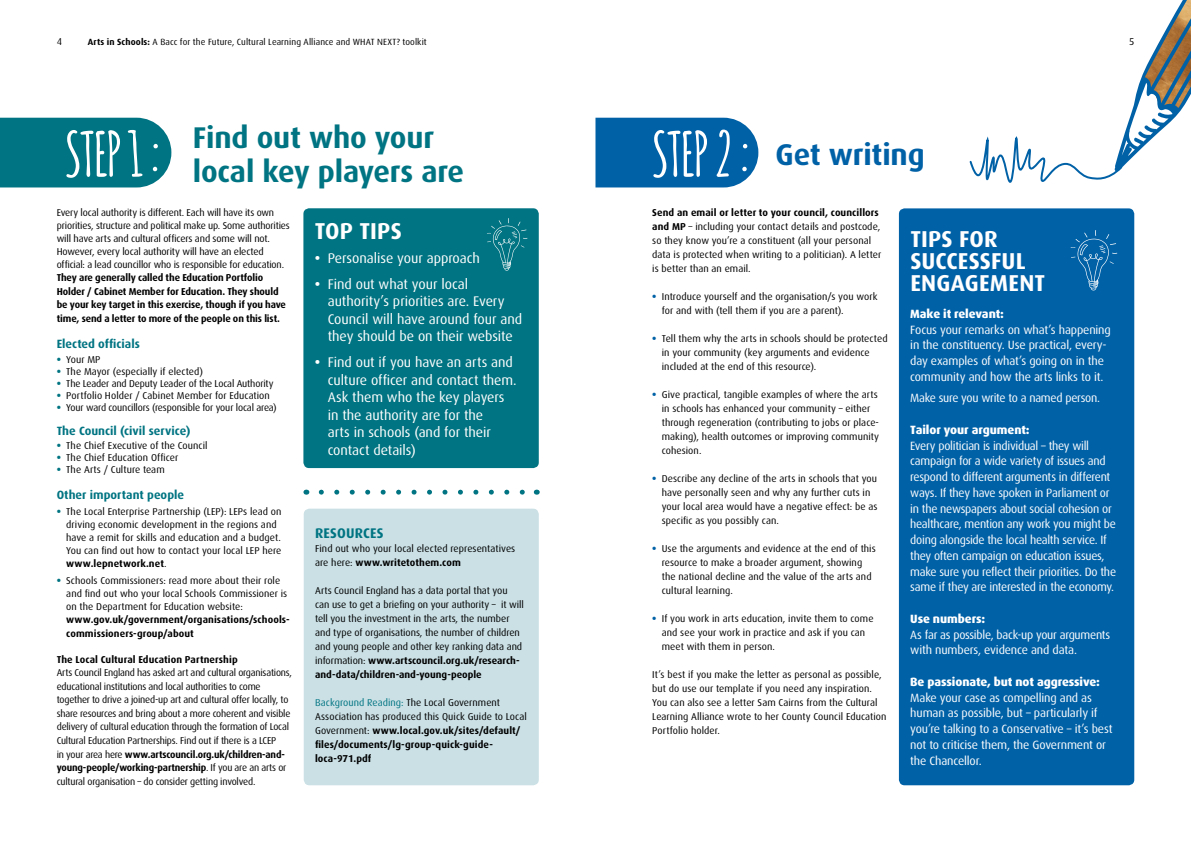
<style>
.page{position:relative;width:1191px;height:842px;background:#fff}
.page>*{position:absolute;margin:0;border:0;box-sizing:border-box;transform-origin:0 0}
.t1{font:700 60.5px "Amatic";letter-spacing:-.01em;color:#fff}
.t2{font:700 30px/34px "Dax OT";letter-spacing:-.005em;color:#007482}
.t3{font:700 30px "Dax OT";letter-spacing:-.005em;color:#0061a7}
.t4{font:700 23px/22px "Dax OT";letter-spacing:.01em;color:#fff}
.t5{font:14px/17.5px "Dax OT";letter-spacing:-.005em;color:#fff}
.t6{font:700 14px "Dax OT";letter-spacing:.01em;color:#007482}
.t7{font:12px/15.7px "Dax OT";letter-spacing:-.02em;color:#fff}
.t8{font:800 12px "Dax OT";letter-spacing:-.005em;color:#fff}
.t9{font:700 12px "Dax OT";color:#007482}
.t10{font:10px/14px "Dax OT";color:#000}
.t11{font:10px/13.6px "Dax OT";letter-spacing:-.02em;color:#000}
.t12{font:700 10px/14px "Dax OT";letter-spacing:-.005em;color:#000}
.t13{font:9px "Dax OT";letter-spacing:.01em;color:#000}
.s1{font-weight:700}
.s2{font-weight:800;color:#007482}
.s3{font-weight:400;color:#007482}
.s4{font-weight:400}
.s5{font-weight:800;color:#0061a7}
</style>
<div class="page">
<div style="left:595px;top:118px;width:163px;height:69px;background:#0061a7"></div>
<div style="left:899px;top:208px;width:235px;height:577px;background:#0061a7;border-radius:6px"></div>
<svg style="left:1070px;top:230px;width:47px;height:60px"></svg>
<div style="left:0;top:118px;width:171px;height:69px;background:#007482"></div>
<div style="left:303px;top:208px;width:236px;height:260px;background:#007482;border-radius:6px"></div>
<svg style="left:321px;top:490px;width:204px;height:5px"></svg>
<div style="left:304px;top:509px;width:235px;height:276px;background:#cae0e5;border-radius:6px"></div>
<svg style="left:487px;top:218px;width:40px;height:53px"></svg>
<svg style="left:969px;top:0;width:222px;height:183px"></svg>
<p class="t10" style="left:57px;top:34px;width:7px">4</p>
<p class="t13" style="left:88px;top:36px;width:340px"><span class="s1">Arts in Schools:</span> A Bacc for the Future, Cultural Learning Alliance and WHAT NEXT? toolkit</p>
<p class="t10" style="left:1129px;top:34px;width:7px">5</p>
<h1 class="t1" style="left:65px;top:111px;width:98px">STEP 1 :</h1>
<h2 class="t2" style="left:193px;top:120px;width:273px">Find out who your local key players are</h2>
<p class="t10" style="left:57px;top:206px;width:235px;line-height:13.1px">Every local authority is different. Each will have its own priorities, structure and political make up. Some authorities will have arts and cultural officers and some will not.<br>However, every local authority will have an elected official: a lead councillor who is responsible for education.</p>
<p class="t12" style="left:57px;top:271px;width:231px;line-height:13.1px">They are generally called the Education Portfolio<br>Holder / Cabinet Member for Education. They should be your key target in this exercise, though if you have</p>
<p class="t12" style="left:57px;top:311px;width:225px">time, send a letter to more of the people on this list.</p>
<p class="t9" style="left:57px;top:337px;width:85px">Elected officials</p>
<p class="t10" style="left:57px;top:352px;width:45px"><span class="s2">•</span> Your MP</p>
<p class="t10" style="left:57px;top:364px;width:148px"><span class="s2">•</span> The Mayor (especially if elected)</p>
<p class="t10" style="left:57px;top:376px;width:218px"><span class="s2">•</span> The Leader and Deputy Leader of the Local Authority</p>
<p class="t10" style="left:57px;top:388px;width:215px"><span class="s2">•</span> Portfolio Holder / Cabinet Member for Education</p>
<p class="t10" style="left:57px;top:400px;width:221px"><span class="s2">•</span> Your ward councillors (responsible for your local area)</p>
<p class="t9" style="left:57px;top:424px;width:135px">The Council (civil service)</p>
<p class="t10" style="left:57px;top:439px;width:152px"><span class="s2">•</span> The Chief Executive of the Council</p>
<p class="t10" style="left:57px;top:451px;width:123px"><span class="s2">•</span> The Chief Education Officer</p>
<p class="t10" style="left:57px;top:463px;width:110px"><span class="s2">•</span> The Arts / Culture team</p>
<p class="t9" style="left:57px;top:488px;width:129px">Other important people</p>
<p class="t10" style="left:66px;top:505px;width:217px;line-height:13px;text-indent:-10px"><span class="s2">•</span> The Local Enterprise Partnership (LEP): LEPs lead on driving economic development in the regions and have a remit for skills and education and a budget.<br>You can find out how to contact your local LEP here <span class="s1">www.lepnetwork.net</span>.</p>
<p class="t10" style="left:66px;top:575px;width:222px;line-height:13px;text-indent:-10px"><span class="s2">•</span> Schools Commissioners: read more about their role and find out who your local Schools Commissioner is on the Department for Education website:</p>
<p class="t12" style="left:66px;top:613px;width:225px">www.gov.uk/government/organisations/schools&shy;commissioners-group/about</p>
<p class="t12" style="left:57px;top:652px;width:182px">The Local Cultural Education Partnership</p>
<p class="t11" style="left:57px;top:666px;width:237px">Arts Council England has asked art and cultural organisations, educational institutions and local authorities to come together to drive a joined-up art and cultural offer locally, to share resources and bring about a more coherent and visible delivery of cultural education through the formation of Local Cultural Education Partnerships. Find out if there is a LCEP<br>in your area here <span class="s1">www.artscouncil.org.uk/children-and&shy;young-people/working-partnership</span>. If you are an arts or cultural organisation – do consider getting involved.</p>
<h3 class="t4" style="left:315px;top:221px;width:89px">TOP TIPS</h3>
<h3 class="t5" style="left:315px;top:249px;width:167px"><span class="s1">•</span> Personalise your approach</h3>
<h3 class="t5" style="left:328px;top:275px;width:196px;text-indent:-13px"><span class="s1">•</span> Find out what your local authority’s priorities are. Every<br>Council will have around four and they should be on their website</h3>
<h3 class="t5" style="left:328px;top:354px;width:190px;text-indent:-13px"><span class="s1">•</span> Find out if you have an arts and culture officer and contact them.<br>Ask them who the key players in the authority are for the<br>arts in schools (and for their contact details)</h3>
<h3 class="t6" style="left:315px;top:525px;width:70px">RESOURCES</h3>
<p class="t10" style="left:315px;top:542px;width:202px">Find out who your local elected representatives are here: <span class="s1">www.writetothem.com</span></p>
<p class="t10" style="left:315px;top:584px;width:210px">Arts Council England has a data portal that you can use to get a briefing on your authority – it will tell you the investment in the arts, the number and type of organisations, the number of children and young people and other key ranking data and information: <span class="s1">www.artscouncil.org.uk/research&shy;and-data/children-and-young-people</span></p>
<p class="t12" style="left:315px;top:696px;width:213px"><span class="s3">Background Reading:</span> <span class="s4">The Local Government Association has produced this Quick Guide to Local Government:</span> www.local.gov.uk/sites/default/ files/documents/lg-group-quick-guide&shy;loca-971.pdf</p>
<h1 class="t1" style="left:652px;top:111px;width:100px">STEP 2 :</h1>
<h2 class="t3" style="left:775px;top:137px;width:151px">Get writing</h2>
<p class="t10" style="left:652px;top:206px;width:230px"><span class="s1">Send an email or letter to your council, councillors and MP</span> – including your contact details and postcode, so they know you’re a constituent (all your personal data is protected when writing to a politician). A letter is better than an email.</p>
<p class="t10" style="left:662px;top:290px;width:217px;text-indent:-10px"><span class="s5">•</span> Introduce yourself and the organisation/s you work for and with (tell them if you are a parent).</p>
<p class="t10" style="left:662px;top:332px;width:227px;text-indent:-10px"><span class="s5">•</span> Tell them why the arts in schools should be protected in your community (key arguments and evidence included at the end of this resource).</p>
<p class="t10" style="left:662px;top:388px;width:219px;text-indent:-10px"><span class="s5">•</span> Give practical, tangible examples of where the arts in schools has enhanced your community – either through regeneration (contributing to jobs or place&shy;making), health outcomes or improving community cohesion.</p>
<p class="t10" style="left:662px;top:472px;width:217px;text-indent:-10px"><span class="s5">•</span> Describe any decline of the arts in schools that you have personally seen and why any further cuts in your local area would have a negative effect: be as specific as you possibly can.</p>
<p class="t10" style="left:662px;top:542px;width:215px;text-indent:-10px"><span class="s5">•</span> Use the arguments and evidence at the end of this resource to make a broader argument, showing the national decline and the value of the arts and cultural learning.</p>
<p class="t10" style="left:662px;top:612px;width:213px;text-indent:-10px"><span class="s5">•</span> If you work in arts education, invite them to come and see your work in practice and ask if you can meet with them in person.</p>
<p class="t10" style="left:652px;top:668px;width:236px">It’s best if you make the letter as personal as possible, but do use our template if you need any inspiration.<br>You can also see a letter Sam Cairns from the Cultural Learning Alliance wrote to her County Council Education Portfolio holder.</p>
<h3 class="t4" style="left:910px;top:228px;width:136px">TIPS FOR<br>SUCCESSFUL<br>ENGAGEMENT</h3>
<p class="t8" style="left:910px;top:306px;width:95px">Make it relevant:</p>
<p class="t7" style="left:910px;top:322px;width:202px">Focus your remarks on what’s happening in the constituency. Use practical, every&shy;day examples of what’s going on in the community and how the arts links to it.</p>
<p class="t7" style="left:910px;top:390px;width:191px">Make sure you write to a named person.</p>
<p class="t8" style="left:910px;top:422px;width:121px">Tailor your argument:</p>
<p class="t7" style="left:910px;top:438px;width:207px">Every politician is individual – they will campaign for a wide variety of issues and respond to different arguments in different ways. If they have spoken in Parliament or in the newspapers about social cohesion or healthcare, mention any work you might be doing alongside the local health service. If they often campaign on education issues, make sure you reflect their priorities. Do the same if they are interested in the economy.</p>
<p class="t8" style="left:910px;top:611px;width:76px">Use numbers:</p>
<p class="t7" style="left:910px;top:627px;width:201px">As far as possible, back-up your arguments with numbers, evidence and data.</p>
<p class="t8" style="left:910px;top:674px;width:191px">Be passionate, but not aggressive:</p>
<p class="t7" style="left:910px;top:690px;width:204px">Make your case as compelling and as human as possible, but – particularly if you’re talking to a Conservative – it’s best not to criticise them, the Government or the Chancellor.</p>
</div>
